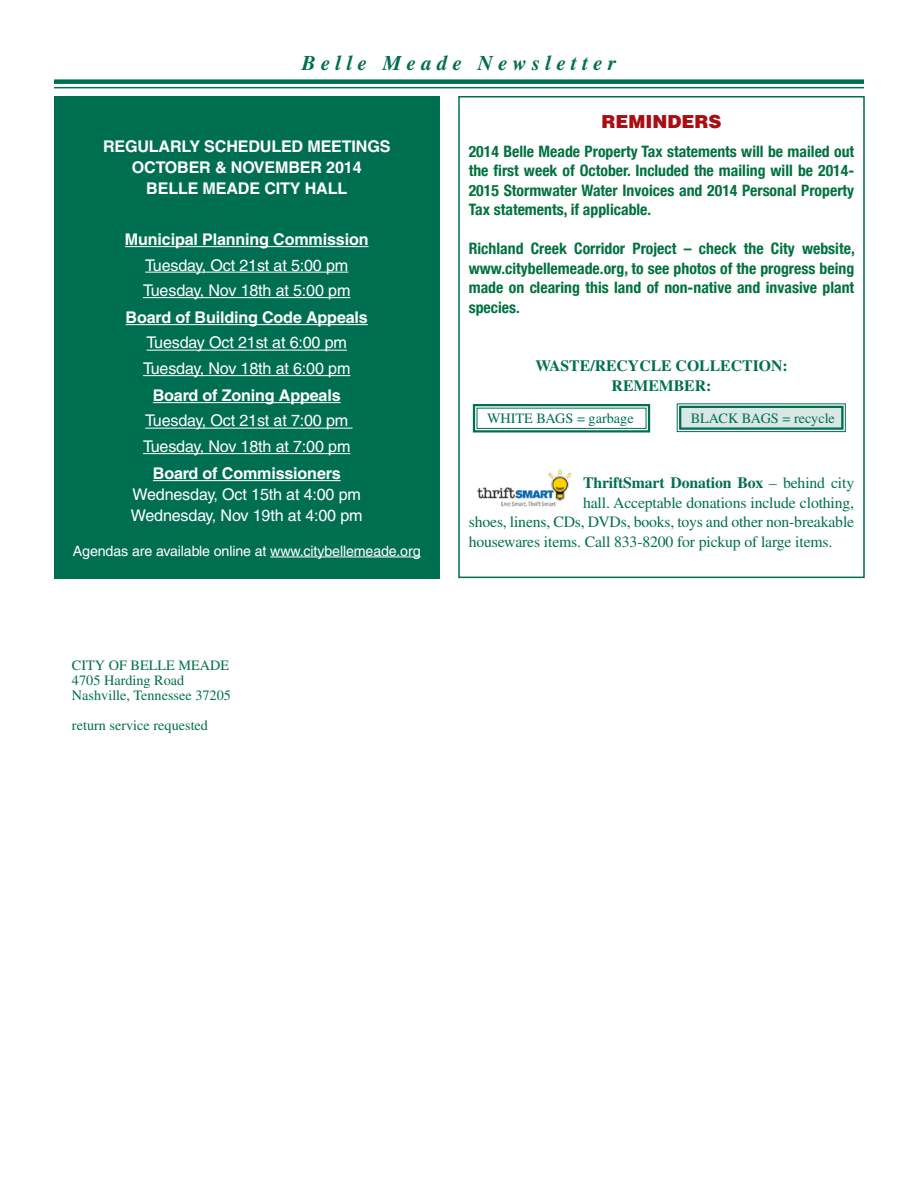
<style>
.page{position:relative;width:918px;height:1188px;background:#fff}
.page>*{position:absolute;margin:0;border:0;box-sizing:border-box;transform-origin:0 0}
.t1{font:italic 700 21px "Times";letter-spacing:.25em;color:#006f51}
.t2{font:900 18px "Helvetica";color:#a90e13}
.t3{font:16.2px/25.5px "Helvetica";letter-spacing:-.01em;color:#fff}
.t4{font:700 16.2px/21px "Helvetica";letter-spacing:-.01em;color:#fff;text-align:center}
.t5{font:700 condensed 15.75px/19.5px "Helvetica Neue";color:#00723f;text-align:justify}
.t6{font:15.75px "Times";letter-spacing:-.01em;color:#006f51}
.t7{font:700 15.75px/19.5px "Times";color:#006f51;text-align:center}
.t8{font:14.25px/15px "Times";color:#006f51}
.t9{font:14.25px "Helvetica";letter-spacing:-.01em;color:#fff}
.s1{font-weight:400}
</style>
<div class="page">
<div style="left:54px;top:96px;width:386px;height:482px;background:#006f51"></div>
<hr style="left:125px;top:246px;width:244px;height:1px;background:#fff">
<hr style="left:145px;top:272px;width:203px;height:1px;background:#fff">
<hr style="left:143px;top:297px;width:207px;height:1px;background:#fff">
<hr style="left:126px;top:324px;width:242px;height:1px;background:#fff">
<hr style="left:147px;top:350px;width:200px;height:1px;background:#fff">
<hr style="left:143px;top:375px;width:207px;height:1px;background:#fff">
<hr style="left:153px;top:402px;width:188px;height:1px;background:#fff">
<hr style="left:145px;top:428px;width:208px;height:1px;background:#fff">
<hr style="left:143px;top:453px;width:207px;height:1px;background:#fff">
<hr style="left:153px;top:480px;width:188px;height:1px;background:#fff">
<hr style="left:270px;top:557px;width:151px;height:1px;background:#fff">
<div style="left:54px;top:79px;width:810px;height:5px;background:#006f51"></div>
<hr style="left:54px;top:87px;width:810px;height:1px;background:#006f51">
<div style="left:458px;top:96px;width:407px;height:482px;border:2px solid #006f51"></div>
<img style="left:477px;top:469px;width:95px;height:38px">
<svg style="left:676px;top:403px;width:170px;height:29px"></svg>
<div style="left:679px;top:406px;width:164px;height:24px;border:2px solid #006f51"></div>
<svg style="left:472px;top:404px;width:179px;height:29px"></svg>
<div style="left:477px;top:408px;width:169px;height:21px;border:1px solid #006f51"></div>
<h1 class="t1" style="left:302px;top:51px;width:316px">Belle Meade Newsletter</h1>
<p class="t4" style="left:103px;top:136px;width:289px">REGULARLY SCHEDULED MEETINGS<br>OCTOBER &amp; NOVEMBER 2014<br>BELLE MEADE CITY HALL</p>
<p class="t4" style="left:125px;top:229px;width:245px">Municipal Planning Commission</p>
<p class="t3" style="left:143px;top:252px;width:209px">Tuesday, Oct 21st at 5:00 pm<br>Tuesday, Nov 18th at 5:00 pm</p>
<p class="t4" style="left:126px;top:307px;width:244px">Board of Building Code Appeals</p>
<p class="t3" style="left:143px;top:330px;width:209px">Tuesday Oct 21st at 6:00 pm<br>Tuesday, Nov 18th at 6:00 pm</p>
<p class="t4" style="left:153px;top:385px;width:189px">Board of Zoning Appeals</p>
<p class="t3" style="left:143px;top:408px;width:209px">Tuesday, Oct 21st at 7:00 pm<br>Tuesday, Nov 18th at 7:00 pm</p>
<p class="t4" style="left:153px;top:463px;width:189px">Board of Commissioners</p>
<p class="t3" style="left:131px;top:484px;width:233px;line-height:21px">Wednesday, Oct 15th at 4:00 pm<br>Wednesday, Nov 19th at 4:00 pm</p>
<p class="t9" style="left:73px;top:542px;width:349px">Agendas are available online at www.citybellemeade.org</p>
<p class="t8" style="left:72px;top:658px;width:161px">CITY OF BELLE MEADE<br>4705 Harding Road<br>Nashville, Tennessee 37205</p>
<p class="t8" style="left:72px;top:718px;width:138px">return service requested</p>
<p class="t2" style="left:602px;top:110px;width:121px">REMINDERS</p>
<p class="t5" style="left:469px;top:141px;width:387px">2014 Belle Meade Property Tax statements will be mailed out the first week of October. Included the mailing will be 2014- 2015 Stormwater Water Invoices and 2014 Personal Property Tax statements, if applicable.</p>
<p class="t5" style="left:469px;top:239px;width:388px">Richland Creek Corridor Project – check the City website, www.citybellemeade.org, to see photos of the progress being made on clearing this land of non-native and invasive plant species.</p>
<p class="t7" style="left:535px;top:356px;width:254px">WASTE/RECYCLE COLLECTION:<br>REMEMBER:</p>
<p class="t8" style="left:487px;top:411px;width:148px">WHITE BAGS = garbage</p>
<p class="t8" style="left:691px;top:411px;width:146px">BLACK BAGS = recycle</p>
<p class="t7" style="left:583px;top:473px;width:273px">ThriftSmart Donation Box <span class="s1">– behind city</span></p>
<p class="t6" style="left:583px;top:493px;width:273px">hall. Acceptable donations include clothing,</p>
<p class="t6" style="left:469px;top:513px;width:387px">shoes, linens, CDs, DVDs, books, toys and other non-breakable</p>
<p class="t6" style="left:469px;top:532px;width:365px">housewares items. Call 833-8200 for pickup of large items.</p>
</div>
